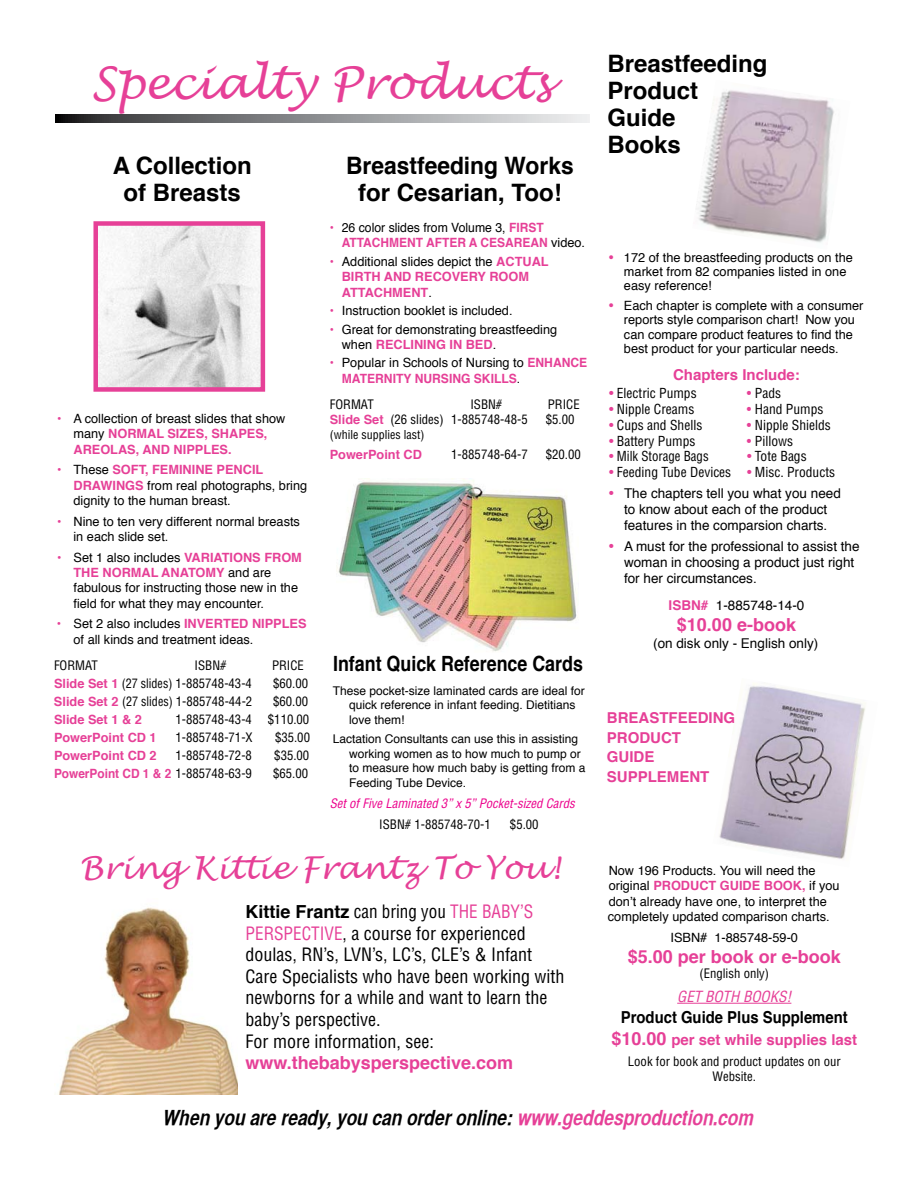
<style>
.page{position:relative;width:918px;height:1188px;background:#fff}
.page>*{position:absolute;margin:0;border:0;box-sizing:border-box;transform-origin:0 0}
.t1{font:italic 45px "Lucida Handwriting";color:#e64097}
.t2{font:italic 31.5px "Lucida Handwriting";color:#e64097}
.t3{font:700 24px/27px "Helvetica";color:#000;text-align:center}
.t4{font:700 24px/27px "Helvetica";color:#000;text-align:center;scale:.95 1}
.t5{font:italic 21px "Helvetica CY Bold";color:#000}
.t6{font:700 21px "Helvetica";color:#000;scale:.85 1}
.t7{font:condensed 18px/21.6px "Helvetica";color:#000;scale:.95 1}
.t8{font:700 18px "Helvetica";color:#e64097}
.t9{font:700 16.5px "Helvetica";color:#000;scale:.9 1}
.t10{font:700 15px/19.5px "Helvetica";color:#e64097}
.t11{font:italic condensed 15px "Helvetica";color:#e64097}
.t12{font:13.5px/15.8px "Helvetica";color:#000;text-align:center}
.t13{font:condensed 13.5px "Helvetica";color:#000}
.t14{font:condensed 13.5px "Helvetica";color:#000;scale:.95 1}
.t15{font:12.75px/15.3px "Helvetica";color:#000}
.t16{font:condensed 12.75px/15.3px "Helvetica";color:#000;text-align:center}
.t17{font:700 12.75px/15.3px "Helvetica";color:#e64097}
.t18{font:condensed 12.75px "Helvetica";color:#000;scale:.95 1}
.t19{font:12.75px/15.3px "Helvetica";color:#000;scale:.96 1}
.t20{font:700 12.75px/15.3px "Helvetica";color:#e64097;scale:.95 1}
.t21{font:italic condensed 12.75px "Helvetica";color:#ec008c}
.t22{font:700 12.75px "Helvetica";color:#e64097;scale:.93 1}
.t23{font:12px/14.7px "Helvetica";color:#000}
.t24{font:condensed 12px "Helvetica";color:#000}
.s1{font-weight:400}
.s2{font-weight:400;color:#000}
.s3{color:#e64097}
.s4{font-weight:700;color:#e64097}
.s5{font-weight:700;font-stretch:normal;color:#e64097}
.s6{font-weight:400;font-stretch:condensed;color:#000}
.s7{font-weight:700;font-stretch:normal}
.s8{font-stretch:condensed;color:#e64097}
.s9{font-size:18px}
</style>
<div class="page">
<hr style="left:677px;top:1003px;width:114px;height:1px;background:#e64097">
<img style="left:98px;top:226px;width:162px;height:161px">
<div style="left:93px;top:221px;width:172px;height:171px;border:4px solid #e64097"></div>
<svg style="left:56px;top:114px;width:533px;height:8px;background:#8c8d8f"></svg>
<img style="left:338px;top:478px;width:239px;height:174px">
<img style="left:58px;top:907px;width:179px;height:188px">
<img style="left:696px;top:90px;width:138px;height:153px">
<img style="left:719px;top:683px;width:146px;height:176px">
<h1 class="t1" style="left:91px;top:55px;width:462px">Specialty Products</h1>
<h3 class="t3" style="left:113px;top:151px;width:141px">A Collection of Breasts</h3>
<p class="t17" style="left:73px;top:410px;width:213px;text-indent:-16px"><span class="s1">•</span> <span class="s2">A collection of breast slides that show many</span> NORMAL SIZES, SHAPES,<br>AREOLAS, AND NIPPLES.</p>
<p class="t15" style="left:73px;top:462px;width:235px;text-indent:-16px"><span class="s3">•</span> These <span class="s4">SOFT, FEMININE PENCIL<br>DRAWINGS</span> from real photographs, bring dignity to the human breast.</p>
<p class="t15" style="left:73px;top:513px;width:228px;text-indent:-16px"><span class="s3">•</span> Nine to ten very different normal breasts in each slide set.</p>
<p class="t15" style="left:73px;top:549px;width:230px;text-indent:-16px"><span class="s3">•</span> Set 1 also includes <span class="s4">VARIATIONS FROM THE NORMAL ANATOMY</span> and are fabulous for instructing those new in the field for what they may encounter.</p>
<p class="t15" style="left:73px;top:616px;width:235px;text-indent:-16px"><span class="s3">•</span> Set 2 also includes <span class="s4">INVERTED NIPPLES </span>of all kinds and treatment ideas.</p>
<p class="t16" style="left:54px;top:657px;width:45px">FORMAT</p>
<p class="t16" style="left:195px;top:657px;width:33px">ISBN#</p>
<p class="t16" style="left:272px;top:657px;width:33px">PRICE</p>
<p class="t18" style="left:54px;top:675px;width:210px"><span class="s5">Slide Set 1</span> (27 slides) 1-885748-43-4</p>
<p class="t16" style="left:273px;top:675px;width:37px">$60.00</p>
<p class="t18" style="left:54px;top:693px;width:210px"><span class="s5">Slide Set 2</span> (27 slides) 1-885748-44-2</p>
<p class="t16" style="left:273px;top:693px;width:37px">$60.00</p>
<p class="t17" style="left:54px;top:711px;width:89px">Slide Set 1 &amp; 2</p>
<p class="t16" style="left:175px;top:711px;width:78px">1-885748-43-4</p>
<p class="t16" style="left:268px;top:711px;width:43px">$110.00</p>
<p class="t17" style="left:54px;top:729px;width:104px">PowerPoint CD 1</p>
<p class="t16" style="left:175px;top:729px;width:79px">1-885748-71-X</p>
<p class="t16" style="left:275px;top:729px;width:37px">$35.00</p>
<p class="t17" style="left:54px;top:747px;width:104px">PowerPoint CD 2</p>
<p class="t16" style="left:175px;top:747px;width:78px">1-885748-72-8</p>
<p class="t16" style="left:274px;top:747px;width:37px">$35.00</p>
<p class="t22" style="left:54px;top:762px;width:214px">PowerPoint CD 1 &amp; 2 <span class="s6">1-885748-63-9</span></p>
<p class="t16" style="left:273px;top:765px;width:37px">$65.00</p>
<h3 class="t4" style="left:346px;top:151px;width:241px">Breastfeeding Works for Cesarian, Too!</h3>
<p class="t19" style="left:342px;top:220px;width:255px;text-indent:-12px"><span class="s3">•</span> 26 color slides from Volume 3, <span class="s4">FIRST<br>ATTACHMENT AFTER A CESAREAN</span> video.</p>
<p class="t17" style="left:342px;top:253px;width:208px;text-indent:-12px"><span class="s1">•</span> <span class="s2">Additional slides depict the</span> ACTUAL<br>BIRTH AND RECOVERY ROOM<br>ATTACHMENT<span class="s2">.</span></p>
<p class="t15" style="left:330px;top:303px;width:184px"><span class="s3">•</span> Instruction booklet is included.</p>
<p class="t15" style="left:342px;top:321px;width:217px;text-indent:-12px"><span class="s3">•</span> Great for demonstrating breastfeeding when <span class="s4">RECLINING IN BED</span>.</p>
<p class="t20" style="left:342px;top:355px;width:260px;text-indent:-12px"><span class="s1">•</span> <span class="s2">Popular in Schools of Nursing to</span> ENHANCE<br>MATERNITY NURSING SKILLS<span class="s2">.</span></p>
<p class="t16" style="left:330px;top:396px;width:45px">FORMAT</p>
<p class="t16" style="left:470px;top:396px;width:33px">ISBN#</p>
<p class="t16" style="left:548px;top:396px;width:33px">PRICE</p>
<p class="t16" style="left:330px;top:412px;width:199px"><span class="s5">Slide Set</span> (26 slides) 1-885748-48-5</p>
<p class="t16" style="left:546px;top:412px;width:30px">$5.00</p>
<p class="t24" style="left:330px;top:428px;width:96px">(while supplies last)</p>
<p class="t17" style="left:330px;top:446px;width:94px">PowerPoint CD</p>
<p class="t16" style="left:451px;top:447px;width:78px">1-885748-64-7</p>
<p class="t16" style="left:546px;top:447px;width:37px">$20.00</p>
<h3 class="t6" style="left:333px;top:645px;width:296px">Infant Quick Reference Cards</h3>
<p class="t23" style="left:349px;top:683px;width:237px;text-indent:-16px">These pocket-size laminated cards are ideal for quick reference in infant feeding. Dietitians love them!</p>
<p class="t23" style="left:349px;top:731px;width:238px;text-indent:-16px">Lactation Consultants can use this in assisting working women as to how much to pump or to measure how much baby is getting from a Feeding Tube Device.</p>
<p class="t21" style="left:330px;top:796px;width:247px">Set of Five Laminated 3” x 5” Pocket-sized Cards</p>
<p class="t16" style="left:379px;top:816px;width:113px">ISBN# 1-885748-70-1</p>
<p class="t16" style="left:510px;top:816px;width:30px">$5.00</p>
<h2 class="t2" style="left:80px;top:848px;width:482px">Bring Kittie Frantz To You!</h2>
<p class="t7" style="left:246px;top:900px;width:337px"><span class="s7">Kittie Frantz</span> can bring you <span class="s3">THE BABY’S PERSPECTIVE</span>, a course for experienced doulas, RN’s, LVN’s, LC’s, CLE’s &amp; Infant Care Specialists who have been working with newborns for a while and want to learn the baby’s perspective.<br>For more information, see:</p>
<h3 class="t8" style="left:246px;top:1047px;width:269px">www.thebabysperspective.com</h3>
<h3 class="t3" style="left:608px;top:49px;width:162px;text-align:left">Breastfeeding<br>Product<br>Guide<br>Books</h3>
<p class="t15" style="left:624px;top:250px;width:230px;line-height:14.2px;text-indent:-15px"><span class="s8">•</span> 172 of the breastfeeding products on the market from 82 companies listed in one easy reference!</p>
<p class="t15" style="left:624px;top:298px;width:241px;line-height:14.2px;text-indent:-15px"><span class="s8">•</span> Each chapter is complete with a consumer reports style comparison chart! Now you can compare product features to find the best product for your particular needs.</p>
<p class="t10" style="left:673px;top:364px;width:128px">Chapters Include:</p>
<p class="t13" style="left:609px;top:385px;width:89px"><span class="s3">•</span> Electric Pumps</p>
<p class="t13" style="left:747px;top:385px;width:36px"><span class="s3">•</span> Pads</p>
<p class="t13" style="left:609px;top:401px;width:87px"><span class="s3">•</span> Nipple Creams</p>
<p class="t13" style="left:747px;top:401px;width:78px"><span class="s3">•</span> Hand Pumps</p>
<p class="t13" style="left:609px;top:416px;width:95px"><span class="s3">•</span> Cups and Shells</p>
<p class="t13" style="left:747px;top:416px;width:85px"><span class="s3">•</span> Nipple Shields</p>
<p class="t13" style="left:609px;top:432px;width:88px"><span class="s3">•</span> Battery Pumps</p>
<p class="t13" style="left:747px;top:432px;width:48px"><span class="s3">•</span> Pillows</p>
<p class="t14" style="left:609px;top:448px;width:107px"><span class="s3">•</span> Milk Storage Bags</p>
<p class="t13" style="left:747px;top:448px;width:61px"><span class="s3">•</span> Tote Bags</p>
<p class="t13" style="left:609px;top:464px;width:228px"><span class="s3">•</span> Feeding Tube Devices <span class="s3">•</span> Misc. Products</p>
<p class="t12" style="left:609px;top:485px;width:233px"><span class="s8">•</span> The chapters tell you what you need to know about each of the product features in the comparsion charts.</p>
<p class="t12" style="left:624px;top:538px;width:237px;text-align:left;text-indent:-15px"><span class="s8">•</span> A must for the professional to assist the woman in choosing a product just right for her circumstances.</p>
<p class="t12" style="left:669px;top:597px;width:137px"><span class="s4">ISBN#</span> 1-885748-14-0</p>
<h3 class="t8" style="left:677px;top:609px;width:121px">$10.00 e-book</h3>
<p class="t12" style="left:653px;top:635px;width:167px">(on disk only - English only)</p>
<p class="t10" style="left:607px;top:708px;width:130px">BREASTFEEDING<br>PRODUCT<br>GUIDE<br>SUPPLEMENT</p>
<p class="t15" style="left:608px;top:862px;width:233px">Now 196 Products. You will need the original <span class="s4">PRODUCT GUIDE BOOK,</span> if you don’t already have one, to interpret the completely updated comparison charts.</p>
<p class="t15" style="left:671px;top:929px;width:129px">ISBN# 1-885748-59-0</p>
<h3 class="t8" style="left:628px;top:941px;width:215px">$5.00 per book or e-book</h3>
<p class="t16" style="left:699px;top:966px;width:71px">(English only)</p>
<p class="t11" style="left:677px;top:987px;width:116px">GET BOTH BOOKS!</p>
<p class="t9" style="left:621px;top:1003px;width:254px">Product Guide Plus Supplement</p>
<p class="t10" style="left:611px;top:1029px;width:247px"><span class="s9">$10.00</span> per set while supplies last</p>
<p class="t16" style="left:628px;top:1053px;width:214px">Look for book and product updates on our<br>Website.</p>
<h3 class="t5" style="left:164px;top:1105px;width:592px">When you are ready, you can order online: <span class="s3">www.geddesproduction.com</span></h3>
</div>
